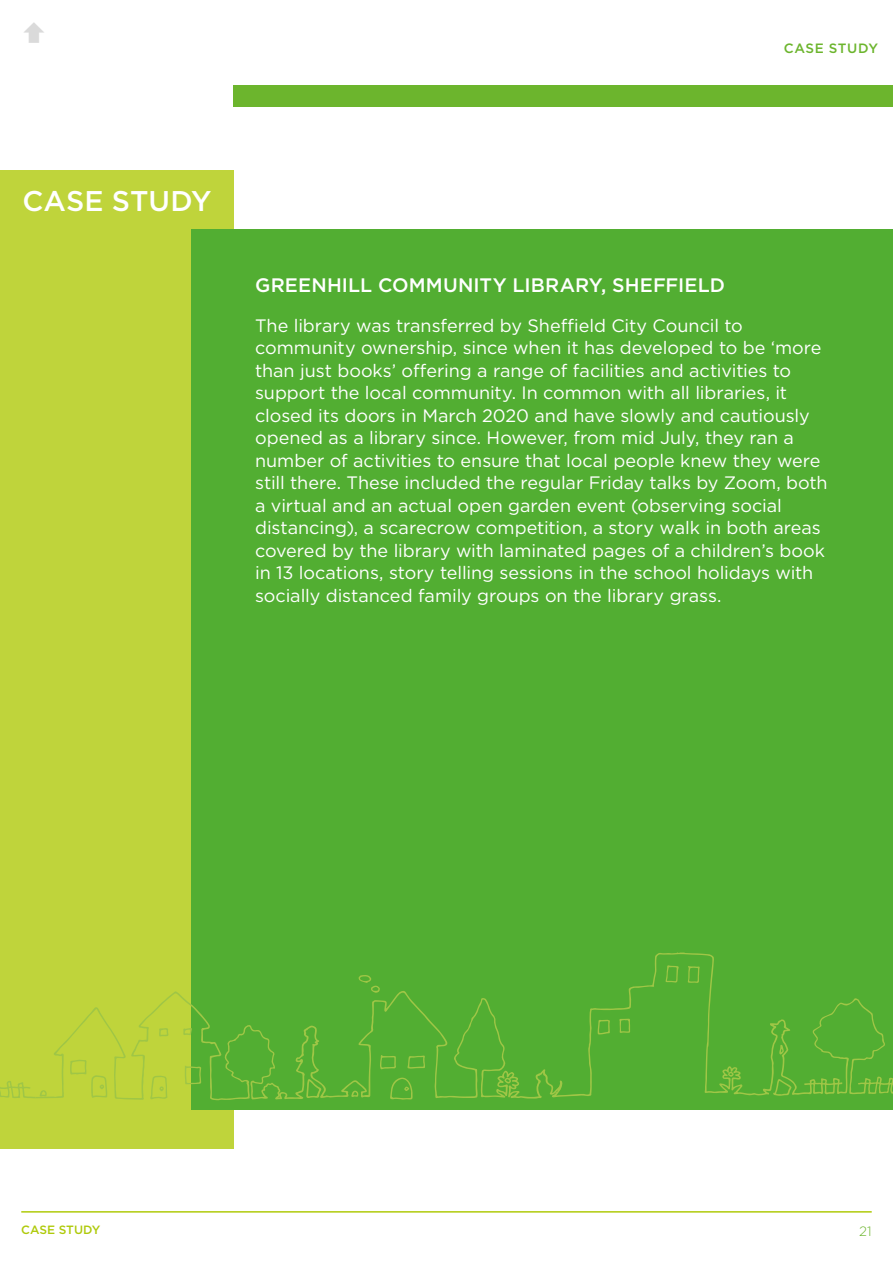
<style>
.page{position:relative;width:893px;height:1263px;background:#fff}
.page>*{position:absolute;margin:0;border:0;box-sizing:border-box;transform-origin:0 0}
.t1{font:500 28.5px "Gotham";color:#fff}
.t2{font:500 19.5px "Gotham";letter-spacing:.005em;color:#fff}
.t3{font:18px/22.5px "Gotham";letter-spacing:-.005em;color:#fff}
.t4{font:500 13.5px "Gotham";letter-spacing:.045em;color:#6cb52d}
.t5{font:300 13.5px "Gotham";color:#6cb52d}
.t6{font:500 12px "Gotham";color:#afca0b}
</style>
<div class="page">
<hr style="left:21px;top:1211px;width:851px;height:1px;background:#afca0b">
<div style="left:234px;top:85px;width:659px;height:21px;background:#6cb52d"></div>
<div style="left:0;top:170px;width:234px;height:978px;background:#bfd43b"></div>
<div style="left:191px;top:230px;width:702px;height:880px;background:#52ae32"></div>
<svg style="left:34px;top:952px;width:859px;height:148px"></svg>
<svg style="left:185px;top:1065px;width:16px;height:19px"></svg>
<svg style="left:306px;top:1079px;width:16px;height:19px"></svg>
<svg style="left:773px;top:1079px;width:19px;height:17px"></svg>
<svg style="left:407px;top:1055px;width:18px;height:14px"></svg>
<svg style="left:380px;top:1055px;width:16px;height:14px"></svg>
<svg style="left:688px;top:966px;width:12px;height:17px"></svg>
<svg style="left:665px;top:965px;width:14px;height:18px"></svg>
<svg style="left:598px;top:1020px;width:12px;height:14px"></svg>
<svg style="left:619px;top:1018px;width:11px;height:15px"></svg>
<svg style="left:159px;top:1028px;width:9px;height:9px"></svg>
<svg style="left:183px;top:1028px;width:9px;height:7px"></svg>
<svg style="left:779px;top:1045px;width:5px;height:9px"></svg>
<svg style="left:351px;top:1090px;width:7px;height:7px"></svg>
<svg style="left:359px;top:974px;width:21px;height:19px"></svg>
<svg style="left:390px;top:1076px;width:23px;height:24px"></svg>
<svg style="left:150px;top:1075px;width:18px;height:24px"></svg>
<svg style="left:70px;top:1059px;width:37px;height:39px"></svg>
<svg style="left:0;top:1080px;width:47px;height:18px"></svg>
<p class="t4" style="left:784px;top:40px;width:96px">CASE STUDY</p>
<h1 class="t1" style="left:22px;top:183px;width:191px">CASE STUDY</h1>
<p class="t2" style="left:255px;top:272px;width:471px">GREENHILL COMMUNITY LIBRARY, SHEFFIELD</p>
<p class="t3" style="left:255px;top:313px;width:574px">The library was transferred by Sheffield City Council to community ownership, since when it has developed to be ‘more than just books’ offering a range of facilities and activities to support the local community. In common with all libraries, it closed its doors in March 2020 and have slowly and cautiously opened as a library since. However, from mid July, they ran a number of activities to ensure that local people knew they were still there. These included the regular Friday talks by Zoom, both a virtual and an actual open garden event (observing social distancing), a scarecrow competition, a story walk in both areas covered by the library with laminated pages of a children’s book in 13 locations, story telling sessions in the school holidays with socially distanced family groups on the library grass.</p>
<p class="t6" style="left:21px;top:1222px;width:81px">CASE STUDY</p>
<p class="t5" style="left:859px;top:1222px;width:14px">21</p>
</div>
